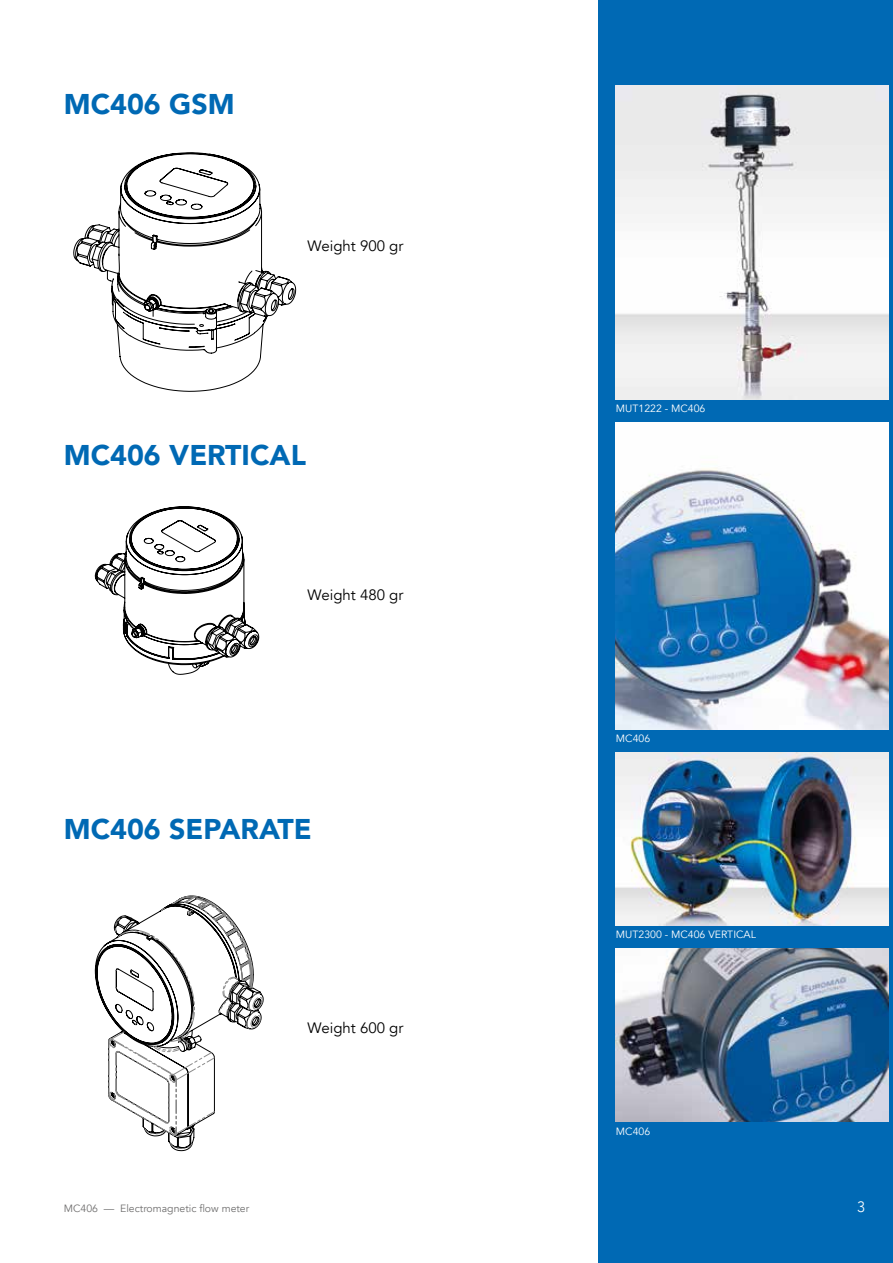
<style>
.page{position:relative;width:893px;height:1263px;background:#fff}
.page>*{position:absolute;margin:0;border:0;box-sizing:border-box;transform-origin:0 0}
.t1{font:900 28.5px "Avenir";color:#0069b4}
.t2{font:15px "Avenir";color:#000}
.t3{font:300 15px "Avenir";color:#fff}
.t4{font:10.5px "Avenir";color:#fff}
.t5{font:10.5px "Avenir";color:#706f6f}
</style>
<div class="page">
<div style="left:598px;top:0;width:295px;height:1263px;background:#0069b4"></div>
<svg style="left:95px;top:895px;width:169px;height:256px"></svg>
<img style="left:616px;top:85px;width:272px;height:314px">
<svg style="left:95px;top:506px;width:164px;height:169px"></svg>
<img style="left:616px;top:752px;width:272px;height:173px">
<img style="left:616px;top:422px;width:272px;height:307px">
<img style="left:616px;top:948px;width:272px;height:174px">
<svg style="left:73px;top:152px;width:223px;height:240px"></svg>
<h1 class="t1" style="left:64px;top:79px;width:172px">MC406 GSM</h1>
<h2 class="t2" style="left:308px;top:237px;width:97px">Weight 900 gr</h2>
<h1 class="t1" style="left:64px;top:431px;width:244px">MC406 VERTICAL</h1>
<h2 class="t2" style="left:308px;top:586px;width:97px">Weight 480 gr</h2>
<h1 class="t1" style="left:64px;top:804px;width:250px">MC406 SEPARATE</h1>
<h2 class="t2" style="left:308px;top:1018px;width:97px">Weight 600 gr</h2>
<p class="t4" style="left:616px;top:402px;width:91px">MUT1222 - MC406</p>
<p class="t4" style="left:616px;top:732px;width:36px">MC406</p>
<p class="t4" style="left:616px;top:928px;width:142px">MUT2300 - MC406 VERTICAL</p>
<p class="t4" style="left:616px;top:1125px;width:36px">MC406</p>
<p class="t5" style="left:64px;top:1202px;width:187px">MC406 — Electromagnetic flow meter</p>
<h2 class="t3" style="left:857px;top:1198px;width:9px">3</h2>
</div>
